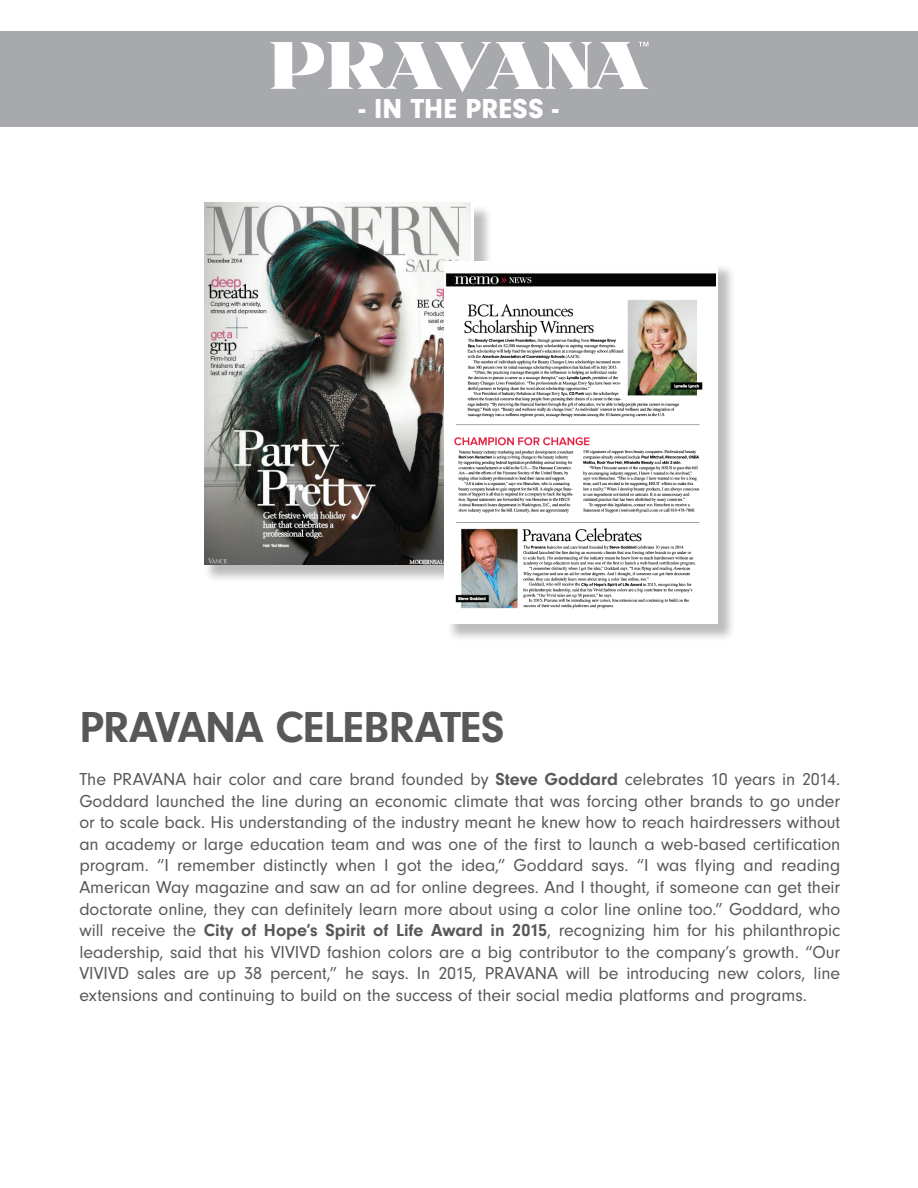
<style>
.page{position:relative;width:918px;height:1188px;background:#fff}
.page>*{position:absolute;margin:0;border:0;box-sizing:border-box;transform-origin:0 0}
.t1{font:700 45px "Neuzeit Gro";letter-spacing:-.015em;color:#57585a}
.t2{font:900 28.5px "Neuzeit Gro";letter-spacing:.015em;color:#fff}
.t3{font:18px/21.6px "Neuzeit Gro";letter-spacing:-.005em;color:#57585a;text-align:justify}
.s1{font-weight:700}
</style>
<div class="page">
<div style="left:0;top:32px;width:918px;height:95px;background:#a8a9ad"></div>
<svg style="left:270px;top:42px;width:379px;height:50px"></svg>
<div style="left:203px;top:205px;width:290px;height:379px;background:#231f20;opacity:.3"></div>
<img style="left:205px;top:202px;width:265px;height:363px">
<div style="left:446px;top:263px;width:290px;height:379px;background:#231f20;opacity:.3"></div>
<div style="left:444px;top:261px;width:273px;height:363px;background:#fff"></div>
<img style="left:445px;top:273px;width:271px;height:336px">
<h2 class="t2" style="left:359px;top:92px;width:201px">- IN THE PRESS -</h2>
<h1 class="t1" style="left:79px;top:702px;width:427px">PRAVANA CELEBRATES</h1>
<p class="t3" style="left:79px;top:769px;width:762px">The PRAVANA hair color and care brand founded by <span class="s1">Steve Goddard</span> celebrates 10 years in 2014.<br>Goddard launched the line during an economic climate that was forcing other brands to go under or to scale back. His understanding of the industry meant he knew how to reach hairdressers without an academy or large education team and was one of the first to launch a web-based certification program. “I remember distinctly when I got the idea,” Goddard says. “I was flying and reading American Way magazine and saw an ad for online degrees. And I thought, if someone can get their doctorate online, they can definitely learn more about using a color line online too.” Goddard, who will receive the <span class="s1">City of Hope’s Spirit of Life Award in 2015</span>, recognizing him for his philanthropic leadership, said that his VIVIVD fashion colors are a big contributor to the company’s growth. “Our VIVIVD sales are up 38 percent,” he says. In 2015, PRAVANA will be introducing new colors, line extensions and continuing to build on the success of their social media platforms and programs.</p>
</div>
